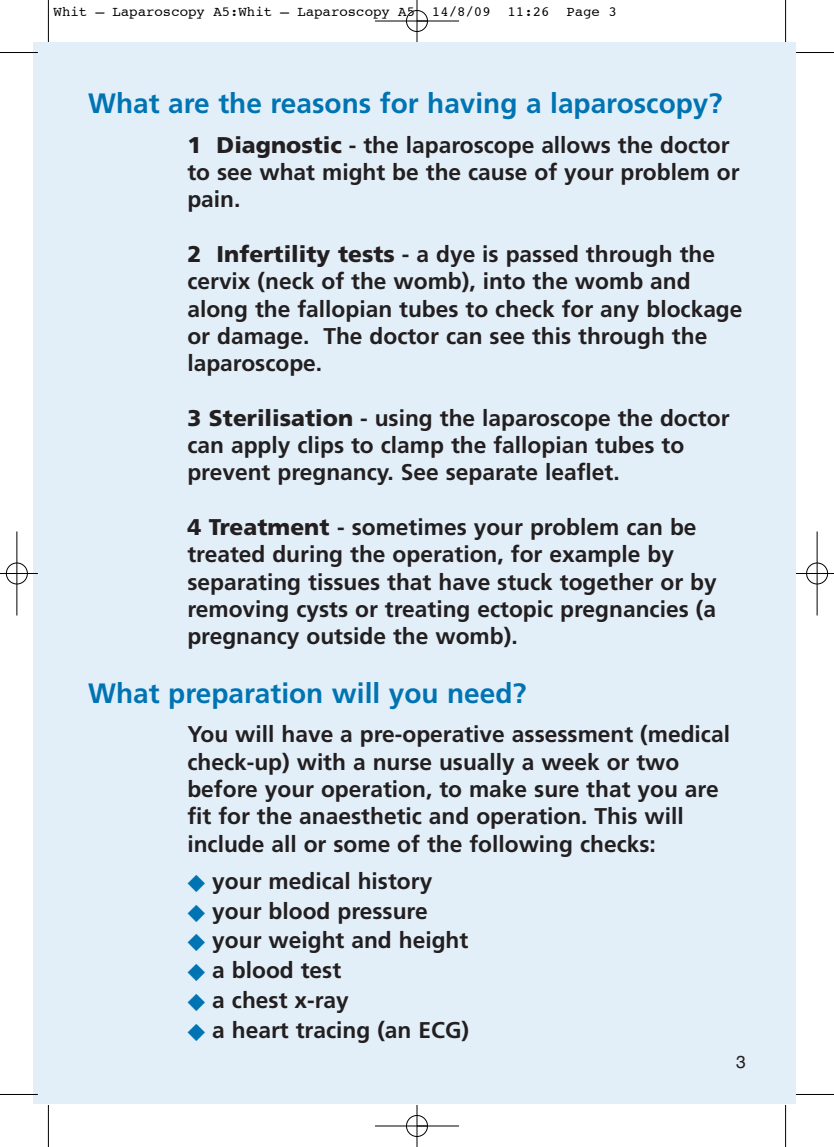
<style>
.page{position:relative;width:834px;height:1147px;background:#fff}
.page>*{position:absolute;margin:0;border:0;box-sizing:border-box;transform-origin:0 0}
.t1{font:700 28px "Frutiger";color:#0074b2}
.t2{font:700 22.75px/27.3px "Frutiger";color:#231f20}
.t3{font:17.5px "Helvetica";color:#231f20}
.t4{font:14px "Courier";color:#000}
.s1{font-weight:900}
.s2{color:#0074b2}
</style>
<div class="page">
<div style="left:33px;top:43px;width:762px;height:1061px;background:#e2eff9"></div>
<hr style="left:48px;top:0;width:1px;height:42px;background:#000">
<hr style="left:0;top:52px;width:38px;height:1px;background:#000">
<hr style="left:785px;top:0;width:1px;height:42px;background:#000">
<hr style="left:796px;top:52px;width:37px;height:1px;background:#000">
<hr style="left:48px;top:1105px;width:1px;height:42px;background:#000">
<hr style="left:0;top:1094px;width:38px;height:1px;background:#000">
<hr style="left:785px;top:1105px;width:1px;height:42px;background:#000">
<hr style="left:796px;top:1094px;width:37px;height:1px;background:#000">
<div style="left:406px;top:10px;width:22px;height:22px;border:1px solid #fff;border-radius:50%"></div>
<div style="left:406px;top:1115px;width:22px;height:22px;border:1px solid #fff;border-radius:50%"></div>
<div style="left:6px;top:562px;width:22px;height:22px;border:1px solid #fff;border-radius:50%"></div>
<div style="left:806px;top:562px;width:21px;height:22px;border:1px solid #fff;border-radius:50%"></div>
<hr style="left:375px;top:21px;width:84px;height:1px;background:#000">
<hr style="left:375px;top:1125px;width:84px;height:1px;background:#000">
<hr style="left:17px;top:531px;width:1px;height:84px;background:#000">
<hr style="left:816px;top:531px;width:1px;height:84px;background:#000">
<hr style="left:416px;top:0;width:1px;height:42px;background:#000">
<hr style="left:416px;top:1105px;width:1px;height:42px;background:#000">
<hr style="left:0;top:573px;width:38px;height:1px;background:#000">
<hr style="left:796px;top:573px;width:37px;height:1px;background:#000">
<div style="left:406px;top:10px;width:21px;height:22px;border:1px solid #000;border-radius:50%"></div>
<div style="left:406px;top:1115px;width:21px;height:21px;border:1px solid #000;border-radius:50%"></div>
<div style="left:6px;top:563px;width:22px;height:21px;border:1px solid #000;border-radius:50%"></div>
<div style="left:806px;top:563px;width:21px;height:21px;border:1px solid #000;border-radius:50%"></div>
<p class="t4" style="left:54px;top:5px;width:564px">Whit – Laparoscopy A5:Whit – Laparoscopy A5 14/8/09 11:26 Page 3</p>
<p class="t1" style="left:88px;top:92px;width:635px">What are the reasons for having a laparoscopy?</p>
<p class="t2" style="left:187px;top:133px;width:553px"><span class="s1">1 Diagnostic</span> - the laparoscope allows the doctor to see what might be the cause of your problem or pain.</p>
<p class="t2" style="left:187px;top:242px;width:556px"><span class="s1">2 Infertility tests</span> - a dye is passed through the cervix (neck of the womb), into the womb and along the fallopian tubes to check for any blockage or damage. The doctor can see this through the laparoscope.</p>
<p class="t2" style="left:187px;top:406px;width:543px"><span class="s1">3 Sterilisation</span> - using the laparoscope the doctor can apply clips to clamp the fallopian tubes to prevent pregnancy. See separate leaflet.</p>
<p class="t2" style="left:187px;top:515px;width:530px"><span class="s1">4 Treatment</span> - sometimes your problem can be treated during the operation, for example by separating tissues that have stuck together or by removing cysts or treating ectopic pregnancies (a pregnancy outside the womb).</p>
<p class="t1" style="left:88px;top:682px;width:440px">What preparation will you need?</p>
<p class="t2" style="left:187px;top:722px;width:544px">You will have a pre-operative assessment (medical check-up) with a nurse usually a week or two before your operation, to make sure that you are fit for the anaesthetic and operation. This will include all or some of the following checks:</p>
<p class="t2" style="left:187px;top:869px;width:246px"><span class="s2">◆</span> your medical history</p>
<p class="t2" style="left:187px;top:899px;width:242px"><span class="s2">◆</span> your blood pressure</p>
<p class="t2" style="left:187px;top:928px;width:282px"><span class="s2">◆</span> your weight and height</p>
<p class="t2" style="left:187px;top:958px;width:155px"><span class="s2">◆</span> a blood test</p>
<p class="t2" style="left:187px;top:988px;width:163px"><span class="s2">◆</span> a chest x-ray</p>
<p class="t2" style="left:187px;top:1017px;width:283px"><span class="s2">◆</span> a heart tracing (an ECG)</p>
<p class="t3" style="left:736px;top:1055px;width:11px">3</p>
</div>
